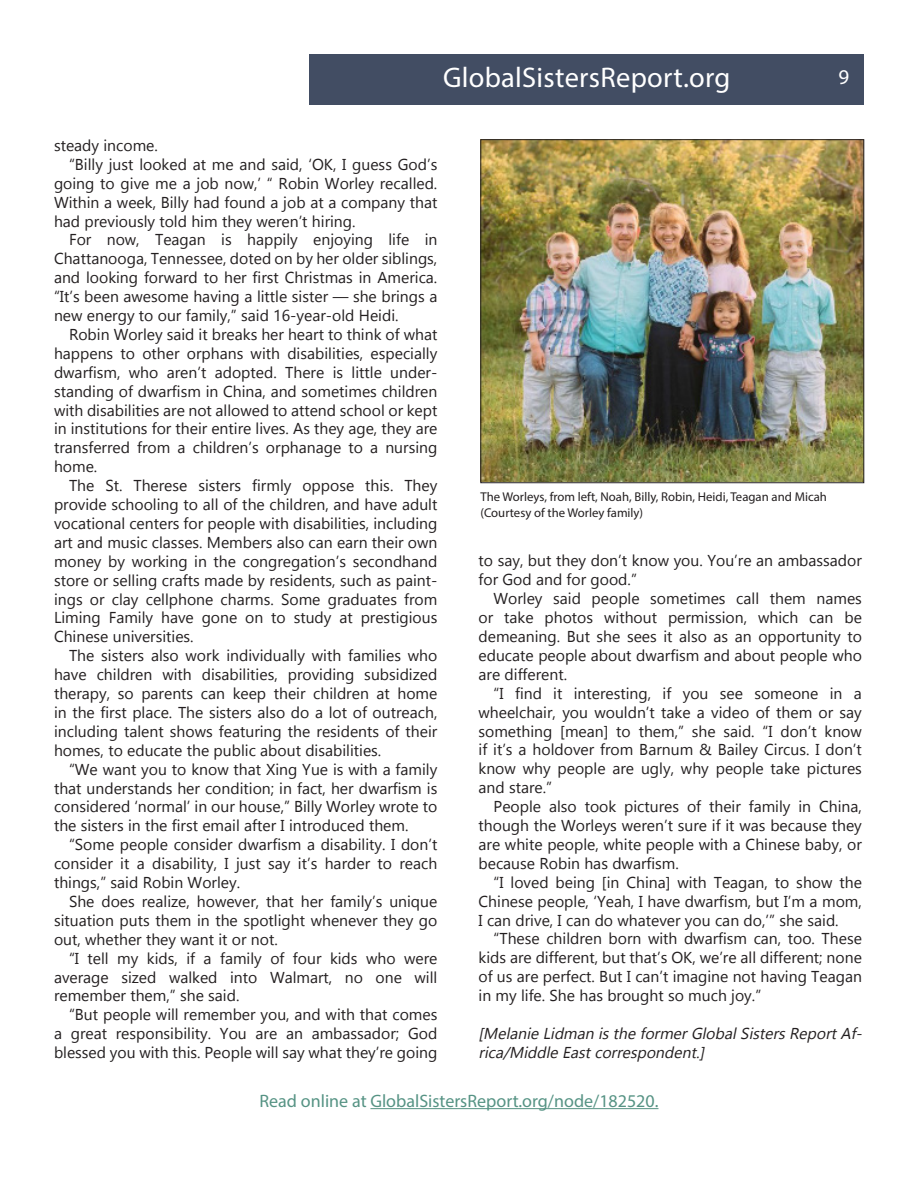
<style>
.page{position:relative;width:918px;height:1188px;background:#fff}
.page>*{position:absolute;margin:0;border:0;box-sizing:border-box;transform-origin:0 0}
.t1{font:28.5px "Myriad Pro";letter-spacing:.01em;color:#fff}
.t2{font:21px "Myriad Pro";color:#fff}
.t3{font:18px "Myriad Pro";color:#569384}
.t4{font:15.75px/18.9px "Gadugi";color:#231f20;text-align:justify}
.t5{font:italic 15.75px/18.9px "Gadugi";color:#231f20}
.t6{font:12.75px/15.3px "Myriad Pro";color:#231f20}
</style>
<div class="page">
<hr style="left:370px;top:1108px;width:289px;height:1px;background:#569384">
<img style="left:483px;top:141px;width:379px;height:340px">
<div style="left:481px;top:139px;width:383px;height:344px;border:1px solid #231f20"></div>
<div style="left:310px;top:54px;width:554px;height:51px;background:#424d63"></div>
<p class="t1" style="left:443px;top:59px;width:289px">GlobalSistersReport.org</p>
<p class="t2" style="left:838px;top:64px;width:12px">9</p>
<p class="t4" style="left:54px;top:136px;width:105px">steady income.</p>
<p class="t4" style="left:54px;top:155px;width:385px;text-indent:15px">“Billy just looked at me and said, ‘OK, I guess God’s going to give me a job now,’ “ Robin Worley recalled.<br>Within a week, Billy had found a job at a company that had previously told him they weren’t hiring.</p>
<p class="t4" style="left:54px;top:230px;width:385px;text-indent:15px">For now, Teagan is happily enjoying life in Chattanooga, Tennessee, doted on by her older siblings, and looking forward to her first Christmas in America. “It’s been awesome having a little sister — she brings a new energy to our family,” said 16-year-old Heidi.</p>
<p class="t4" style="left:54px;top:325px;width:385px;text-indent:15px">Robin Worley said it breaks her heart to think of what happens to other orphans with disabilities, especially dwarfism, who aren’t adopted. There is little under&shy;standing of dwarfism in China, and sometimes children with disabilities are not allowed to attend school or kept in institutions for their entire lives. As they age, they are transferred from a children’s orphanage to a nursing home.</p>
<p class="t4" style="left:54px;top:476px;width:385px;text-indent:15px">The St. Therese sisters firmly oppose this. They provide schooling to all of the children, and have adult vocational centers for people with disabilities, including art and music classes. Members also can earn their own money by working in the congregation’s secondhand store or selling crafts made by residents, such as paint&shy;ings or clay cellphone charms. Some graduates from Liming Family have gone on to study at prestigious Chinese universities.</p>
<p class="t4" style="left:54px;top:646px;width:385px;text-indent:15px">The sisters also work individually with families who have children with disabilities, providing subsidized therapy, so parents can keep their children at home in the first place. The sisters also do a lot of outreach, including talent shows featuring the residents of their homes, to educate the public about disabilities.</p>
<p class="t4" style="left:54px;top:760px;width:385px;text-indent:15px">“We want you to know that Xing Yue is with a family that understands her condition; in fact, her dwarfism is considered ‘normal’ in our house,” Billy Worley wrote to the sisters in the first email after I introduced them.</p>
<p class="t4" style="left:54px;top:835px;width:385px;text-indent:15px">“Some people consider dwarfism a disability. I don’t consider it a disability, I just say it’s harder to reach things,” said Robin Worley.</p>
<p class="t4" style="left:54px;top:892px;width:385px;text-indent:15px">She does realize, however, that her family’s unique situation puts them in the spotlight whenever they go out, whether they want it or not.</p>
<p class="t4" style="left:54px;top:949px;width:385px;text-indent:15px">“I tell my kids, if a family of four kids who were average sized walked into Walmart, no one will remember them,” she said.</p>
<p class="t4" style="left:54px;top:1005px;width:385px;text-indent:15px">“But people will remember you, and with that comes a great responsibility. You are an ambassador; God blessed you with this. People will say what they’re going</p>
<p class="t6" style="left:481px;top:489px;width:348px">The Worleys, from left, Noah, Billy, Robin, Heidi, Teagan and Micah (Courtesy of the Worley family)</p>
<p class="t4" style="left:479px;top:551px;width:385px">to say, but they don’t know you. You’re an ambassador for God and for good.”</p>
<p class="t4" style="left:479px;top:589px;width:385px;text-indent:15px">Worley said people sometimes call them names or take photos without permission, which can be demeaning. But she sees it also as an opportunity to educate people about dwarfism and about people who are different.</p>
<p class="t4" style="left:479px;top:684px;width:385px;text-indent:15px">“I find it interesting, if you see someone in a wheelchair, you wouldn’t take a video of them or say something [mean] to them,” she said. “I don’t know if it’s a holdover from Barnum &amp; Bailey Circus. I don’t know why people are ugly, why people take pictures and stare.”</p>
<p class="t4" style="left:479px;top:797px;width:385px;text-indent:15px">People also took pictures of their family in China, though the Worleys weren’t sure if it was because they are white people, white people with a Chinese baby, or because Robin has dwarfism.</p>
<p class="t4" style="left:479px;top:873px;width:385px;text-indent:15px">“I loved being [in China] with Teagan, to show the Chinese people, ‘Yeah, I have dwarfism, but I’m a mom, I can drive, I can do whatever you can do,’” she said.</p>
<p class="t4" style="left:479px;top:929px;width:385px;text-indent:15px">“These children born with dwarfism can, too. These kids are different, but that’s OK, we’re all different; none of us are perfect. But I can’t imagine not having Teagan in my life. She has brought so much joy.”</p>
<p class="t5" style="left:479px;top:1024px;width:389px">[Melanie Lidman isthe formerGlobalSistersReportAf&shy;rica/Middle Eastcorrespondent.]</p>
<p class="t3" style="left:259px;top:1090px;width:401px">Read online at GlobalSistersReport.org/node/182520.</p>
</div>
